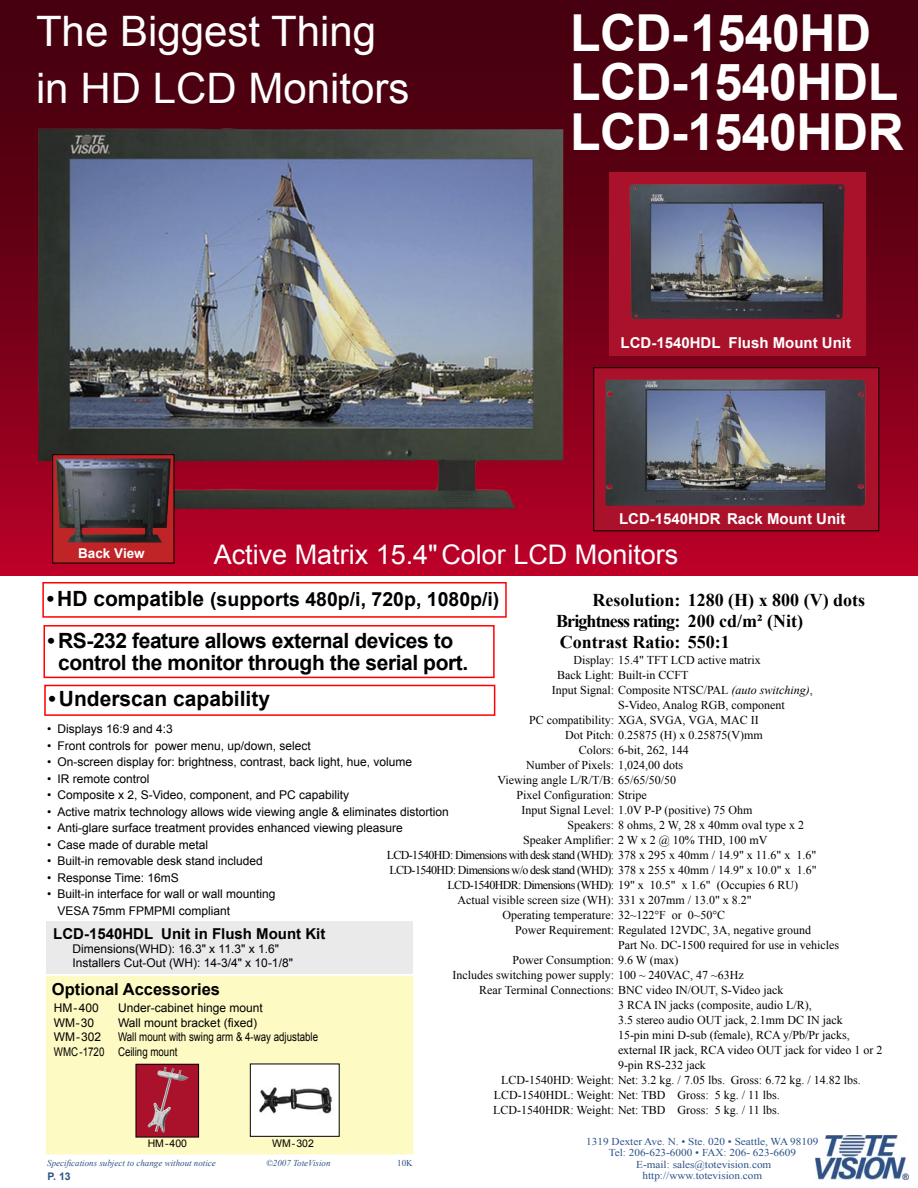
<style>
.page{position:relative;width:918px;height:1188px;background:#fff}
.page>*{position:absolute;margin:0;border:0;box-sizing:border-box;transform-origin:0 0}
.t1{font:700 51px "Arial";letter-spacing:-.01em;color:#fff}
.t2{font:42px "Arial";color:#fff}
.t3{font:27px "Arial";color:#fff}
.t4{font:700 21px "Arial";letter-spacing:-.02em;color:#000}
.t5{font:700 21px "Arial";color:#000}
.t6{font:700 19.5px "Arial";color:#000}
.t7{font:700 18px "Times New Roman";color:#000}
.t8{font:700 18px "Times New Roman";letter-spacing:-.05em;color:#000}
.t9{font:700 16.5px "Arial";color:#000}
.t10{font:700 15px "Arial";color:#fff}
.t11{font:700 15px "Arial";color:#000}
.t12{font:700 13.5px "Arial";color:#fff}
.t13{font:12px "Times New Roman";color:#000}
.t14{font:12px "Arial";color:#000}
.t15{font:12px "Times New Roman";letter-spacing:-.05em;color:#000}
.t16{font:12px "Arial";color:#000;scale:.81 1}
.t17{font:10.5px "Times New Roman";color:#2d5388;scale:1.07 1}
.t18{font:10.5px "Arial";color:#000}
.t19{font:700 10.5px "Arial";color:#2d5388}
.t20{font:italic 9px "Times New Roman";color:#2d5388}
.t21{font:9px "Times New Roman";color:#2d5388}
.s1{font-size:21px}
.s2{font-style:italic}
</style>
<div class="page">
<div style="left:0;top:0;width:918px;height:575px;background:linear-gradient(to bottom,#37000b,#b20025)"></div>
<img style="left:38px;top:127px;width:525px;height:382px">
<img style="left:815px;top:1135px;width:94px;height:45px">
<div style="left:47px;top:976px;width:366px;height:178px;background:#fefac3"></div>
<div style="left:136px;top:1064px;width:63px;height:73px;background:#a9122a"></div>
<div style="left:136px;top:1064px;width:63px;height:73px;border:1px solid #000"></div>
<img style="left:148px;top:1067px;width:40px;height:66px">
<div style="left:250px;top:1064px;width:89px;height:72px;background:#fff"></div>
<div style="left:250px;top:1064px;width:89px;height:73px;border:1px solid #000"></div>
<div style="left:42px;top:582px;width:465px;height:36px;border:2px solid #f00"></div>
<div style="left:44px;top:625px;width:451px;height:53px;border:2px solid #f00"></div>
<div style="left:44px;top:685px;width:451px;height:31px;border:2px solid #f00"></div>
<div style="left:53px;top:455px;width:121px;height:108px;background:#c02427"></div>
<img style="left:56px;top:458px;width:115px;height:85px">
<img style="left:259px;top:1087px;width:74px;height:27px">
<div style="left:609px;top:173px;width:256px;height:183px;background:#a9122a"></div>
<img style="left:632px;top:184px;width:213px;height:122px">
<div style="left:594px;top:368px;width:285px;height:163px;background:#a9122a"></div>
<img style="left:605px;top:379px;width:261px;height:127px">
<div style="left:594px;top:368px;width:285px;height:163px;border:1px solid #000"></div>
<div style="left:46px;top:921px;width:367px;height:52px;background:#eaeaea"></div>
<p class="t2" style="left:36px;top:3px;width:342px">The Biggest Thing</p>
<p class="t2" style="left:36px;top:60px;width:375px">in HD LCD Monitors</p>
<p class="t1" style="left:570px;top:-1px;width:303px">LCD-1540HD</p>
<p class="t1" style="left:570px;top:49px;width:330px">LCD-1540HDL</p>
<p class="t1" style="left:570px;top:98px;width:335px">LCD-1540HDR</p>
<p class="t10" style="left:621px;top:333px;width:232px">LCD-1540HDL Flush Mount Unit</p>
<p class="t10" style="left:619px;top:509px;width:228px">LCD-1540HDR Rack Mount Unit</p>
<p class="t12" style="left:78px;top:544px;width:68px">Back View</p>
<p class="t3" style="left:214px;top:536px;width:466px">Active Matrix 15.4"Color LCD Monitors</p>
<p class="t6" style="left:47px;top:586px;width:454px"><span class="s1">• HD compatible</span> (supports 480p/i, 720p, 1080p/i)</p>
<p class="t4" style="left:48px;top:627px;width:407px">• RS-232 feature allows external devices to</p>
<p class="t4" style="left:58px;top:649px;width:412px">control the monitor through the serial port.</p>
<p class="t5" style="left:48px;top:685px;width:223px">• Underscan capability</p>
<p class="t7" style="left:592px;top:588px;width:274px">Resolution: 1280 (H) x 800 (V) dots</p>
<p class="t8" style="left:556px;top:609px;width:248px">Brightness rating: 200 cd/m² (Nit)</p>
<p class="t7" style="left:560px;top:630px;width:171px">Contrast Ratio: 550:1</p>
<p class="t13" style="left:574px;top:652px;width:189px">Display: 15.4" TFT LCD active matrix</p>
<p class="t13" style="left:557px;top:667px;width:133px">Back Light: Built-in CCFT</p>
<p class="t13" style="left:552px;top:682px;width:263px">Input Signal: Composite NTSC/PAL <span class="s2">(auto switching)</span>,</p>
<p class="t13" style="left:618px;top:697px;width:168px">S-Video, Analog RGB, component</p>
<p class="t13" style="left:529px;top:712px;width:231px">PC compatibility: XGA, SVGA, VGA, MAC II</p>
<p class="t13" style="left:565px;top:727px;width:199px">Dot Pitch: 0.25875 (H) x 0.25875(V)mm</p>
<p class="t13" style="left:579px;top:742px;width:111px">Colors: 6-bit, 262, 144</p>
<p class="t13" style="left:526px;top:757px;width:158px">Number of Pixels: 1,024,00 dots</p>
<p class="t13" style="left:498px;top:772px;width:180px">Viewing angle L/R/T/B: 65/65/50/50</p>
<p class="t13" style="left:517px;top:787px;width:132px">Pixel Configuration: Stripe</p>
<p class="t13" style="left:522px;top:802px;width:232px">Input Signal Level: 1.0V P-P (positive) 75 Ohm</p>
<p class="t13" style="left:568px;top:817px;width:238px">Speakers: 8 ohms, 2 W, 28 x 40mm oval type x 2</p>
<p class="t13" style="left:523px;top:832px;width:246px">Speaker Amplifier: 2 W x 2 @ 10% THD, 100 mV</p>
<p class="t15" style="left:387px;top:847px;width:431px">LCD-1540HD: Dimensions with desk stand (WHD): 378 x 295 x 40mm / 14.9" x 11.6" x 1.6"</p>
<p class="t15" style="left:389px;top:862px;width:429px">LCD-1540HD: Dimensions w/o desk stand (WHD): 378 x 255 x 40mm / 14.9" x 10.0" x 1.6"</p>
<p class="t15" style="left:448px;top:877px;width:352px">LCD-1540HDR: Dimensions (WHD): 19" x 10.5" x 1.6" (Occupies 6 RU)</p>
<p class="t13" style="left:458px;top:892px;width:296px">Actual visible screen size (WH): 331 x 207mm / 13.0" x 8.2"</p>
<p class="t13" style="left:503px;top:907px;width:224px">Operating temperature: 32~122°F or 0~50°C</p>
<p class="t13" style="left:515px;top:922px;width:298px">Power Requirement: Regulated 12VDC, 3A, negative ground</p>
<p class="t13" style="left:618px;top:937px;width:223px">Part No. DC-1500 required for use in vehicles</p>
<p class="t13" style="left:513px;top:952px;width:168px">Power Consumption: 9.6 W (max)</p>
<p class="t13" style="left:453px;top:967px;width:293px">Includes switching power supply: 100 ~ 240VAC, 47 ~63Hz</p>
<p class="t13" style="left:479px;top:982px;width:306px">Rear Terminal Connections: BNC video IN/OUT, S-Video jack</p>
<p class="t13" style="left:618px;top:997px;width:195px">3 RCA IN jacks (composite, audio L/R),</p>
<p class="t13" style="left:618px;top:1012px;width:226px">3.5 stereo audio OUT jack, 2.1mm DC IN jack</p>
<p class="t13" style="left:618px;top:1027px;width:233px">15-pin mini D-sub (female), RCA y/Pb/Pr jacks,</p>
<p class="t13" style="left:618px;top:1042px;width:266px">external IR jack, RCA video OUT jack for video 1 or 2</p>
<p class="t13" style="left:618px;top:1057px;width:89px">9-pin RS-232 jack</p>
<p class="t13" style="left:501px;top:1072px;width:361px">LCD-1540HD: Weight: Net: 3.2 kg. / 7.05 lbs. Gross: 6.72 kg. / 14.82 lbs.</p>
<p class="t13" style="left:494px;top:1087px;width:287px">LCD-1540HDL: Weight: Net: TBD Gross: 5 kg. / 11 lbs.</p>
<p class="t13" style="left:493px;top:1102px;width:288px">LCD-1540HDR: Weight: Net: TBD Gross: 5 kg. / 11 lbs.</p>
<p class="t14" style="left:47px;top:721px;width:127px">• Displays 16:9 and 4:3</p>
<p class="t14" style="left:47px;top:738px;width:265px">• Front controls for power menu, up/down, select</p>
<p class="t14" style="left:47px;top:754px;width:366px">• On-screen display for: brightness, contrast, back light, hue, volume</p>
<p class="t14" style="left:47px;top:771px;width:104px">• IR remote control</p>
<p class="t14" style="left:47px;top:787px;width:304px">• Composite x 2, S-Video, component, and PC capability</p>
<p class="t14" style="left:47px;top:804px;width:403px">• Active matrix technology allows wide viewing angle &amp; eliminates distortion</p>
<p class="t14" style="left:47px;top:820px;width:357px">• Anti-glare surface treatment provides enhanced viewing pleasure</p>
<p class="t14" style="left:47px;top:837px;width:162px">• Case made of durable metal</p>
<p class="t14" style="left:47px;top:853px;width:217px">• Built-in removable desk stand included</p>
<p class="t14" style="left:47px;top:870px;width:133px">• Response Time: 16mS</p>
<p class="t14" style="left:47px;top:886px;width:230px">• Built-in interface for wall or wall mounting</p>
<p class="t14" style="left:57px;top:903px;width:174px">VESA 75mm FPMPMI compliant</p>
<p class="t11" style="left:53px;top:924px;width:274px">LCD-1540HDL Unit in Flush Mount Kit</p>
<p class="t14" style="left:72px;top:941px;width:208px">Dimensions(WHD): 16.3" x 11.3" x 1.6"</p>
<p class="t14" style="left:72px;top:955px;width:222px">Installers Cut-Out (WH): 14-3/4" x 10-1/8"</p>
<p class="t9" style="left:52px;top:978px;width:170px">Optional Accessories</p>
<p class="t14" style="left:54px;top:1000px;width:46px">HM-400</p>
<p class="t14" style="left:118px;top:1000px;width:146px">Under-cabinet hinge mount</p>
<p class="t14" style="left:54px;top:1015px;width:42px">WM-30</p>
<p class="t14" style="left:118px;top:1015px;width:140px">Wall mount bracket (fixed)</p>
<p class="t14" style="left:54px;top:1029px;width:49px">WM-302</p>
<p class="t16" style="left:118px;top:1029px;width:248px">Wall mount with swing arm &amp; 4-way adjustable</p>
<p class="t16" style="left:54px;top:1043px;width:154px">WMC-1720 Ceiling mount</p>
<p class="t18" style="left:148px;top:1137px;width:41px">HM-400</p>
<p class="t18" style="left:272px;top:1137px;width:43px">WM-302</p>
<p class="t20" style="left:47px;top:1157px;width:170px">Specifications subject to change without notice</p>
<p class="t20" style="left:266px;top:1157px;width:66px">©2007 ToteVision</p>
<p class="t21" style="left:397px;top:1157px;width:17px">10K</p>
<p class="t19" style="left:48px;top:1170px;width:25px">P. 13</p>
<p class="t17" style="left:586px;top:1134px;width:218px">1319 Dexter Ave. N. • Ste. 020 • Seattle, WA 98109</p>
<p class="t17" style="left:609px;top:1146px;width:177px">Tel: 206-623-6000 • FAX: 206- 623-6609</p>
<p class="t17" style="left:636px;top:1157px;width:128px">E-mail: sales@totevision.com</p>
<p class="t17" style="left:642px;top:1168px;width:113px">http://www.totevision.com</p>
</div>
